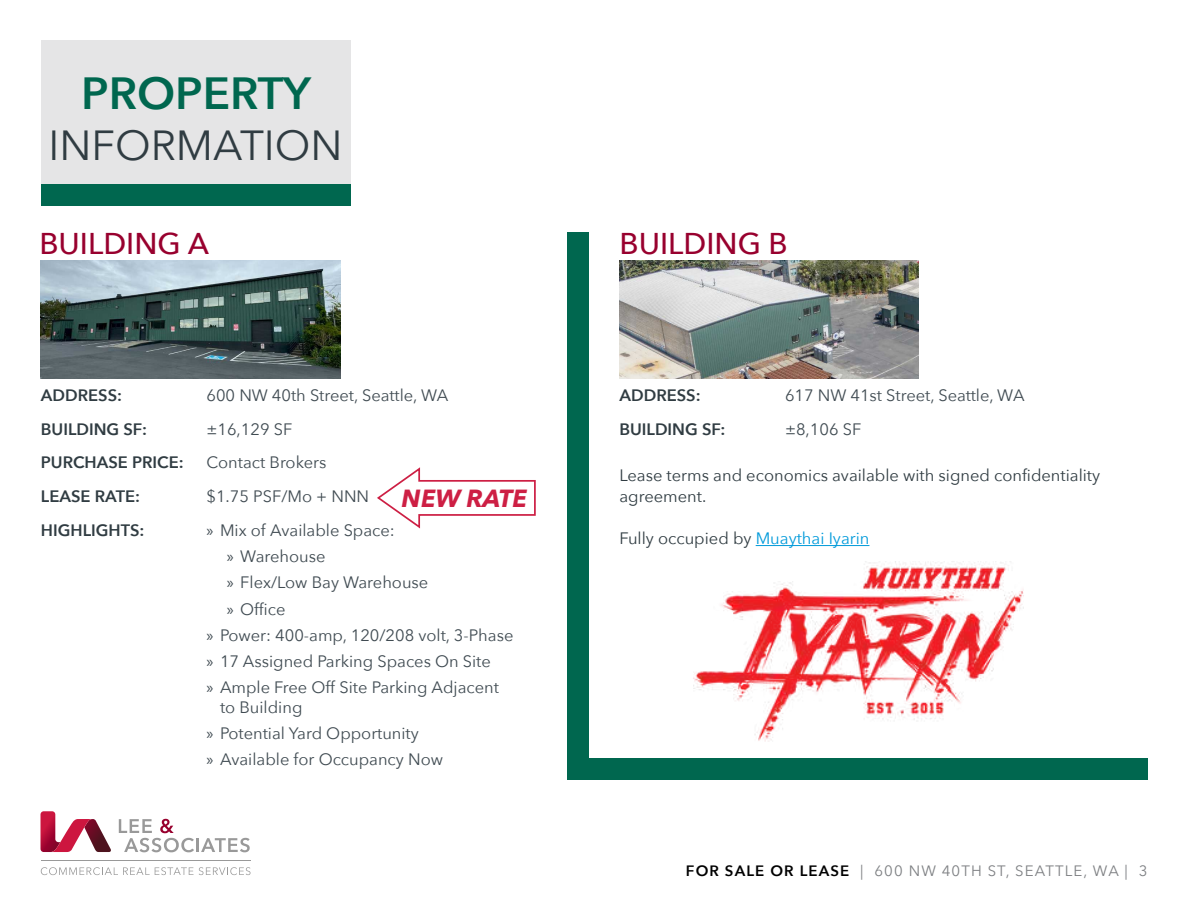
<style>
.page{position:relative;width:1188px;height:918px;background:#fff}
.page>*{position:absolute;margin:0;border:0;box-sizing:border-box;transform-origin:0 0}
.t1{font:600 45px "Avenir Next";color:#00674f}
.t2{font:42px "Avenir Next";color:#303c42}
.t3{font:500 30px "Avenir Next";color:#98002e}
.t4{font:italic 700 24.75px "Avenir Next";color:#cd1f44}
.t5{font:16.5px/26.2px "Avenir Next";color:#404b52}
.t6{font:16.5px/21px "Avenir Next";color:#303c42}
.t7{font:600 16.5px "Avenir Next";color:#303c42}
.t8{font:15px "Avenir Next";letter-spacing:.075em;color:#7e8083}
.s1{font-family:"Myriad Pro"}
.s2{color:#009ada}
.s3{font-weight:600;color:#000}
</style>
<div class="page">
<svg style="left:119px;top:819px;width:75px;height:33px"></svg>
<hr style="left:196px;top:838px;width:3px;height:14px;background:#999">
<svg style="left:201px;top:838px;width:49px;height:14px"></svg>
<svg style="left:40px;top:811px;width:71px;height:41px"></svg>
<svg style="left:41px;top:867px;width:210px;height:8px"></svg>
<hr style="left:41px;top:861px;width:210px;height:1px;background:#999">
<div style="left:41px;top:40px;width:310px;height:155px;background:#e5e5e6"></div>
<div style="left:41px;top:184px;width:310px;height:21px;background:#00674f"></div>
<hr style="left:756px;top:545px;width:113px;height:1px;background:#009ada">
<img style="left:693px;top:561px;width:331px;height:181px">
<img style="left:41px;top:260px;width:299px;height:118px">
<img style="left:620px;top:260px;width:299px;height:118px">
<svg style="left:377px;top:467px;width:159px;height:62px"></svg>
<div style="left:567px;top:232px;width:21px;height:547px;background:#00674f"></div>
<div style="left:579px;top:758px;width:569px;height:22px;background:#00674f"></div>
<h1 class="t1" style="left:81px;top:55px;width:231px">PROPERTY</h1>
<h2 class="t2" style="left:48px;top:110px;width:296px">INFORMATION</h2>
<h3 class="t3" style="left:39px;top:218px;width:171px">BUILDING A</h3>
<h3 class="t3" style="left:620px;top:218px;width:170px">BUILDING B</h3>
<p class="t7" style="left:41px;top:381px;width:83px">ADDRESS:</p>
<p class="t5" style="left:207px;top:381px;width:243px">600 NW 40th Street, Seattle, WA</p>
<p class="t7" style="left:41px;top:415px;width:108px">BUILDING SF:</p>
<p class="t5" style="left:207px;top:415px;width:87px">±16,129 SF</p>
<p class="t7" style="left:41px;top:449px;width:144px">PURCHASE PRICE:</p>
<p class="t5" style="left:207px;top:449px;width:122px">Contact Brokers</p>
<p class="t7" style="left:41px;top:482px;width:101px">LEASE RATE:</p>
<p class="t5" style="left:207px;top:483px;width:164px">$1.75 PSF/Mo + NNN</p>
<p class="t7" style="left:41px;top:516px;width:105px">HIGHLIGHTS:</p>
<p class="t5" style="left:207px;top:516px;width:190px"><span class="s1">»</span> Mix of Available Space:</p>
<p class="t5" style="left:227px;top:543px;width:100px"><span class="s1">»</span> Warehouse</p>
<p class="t5" style="left:227px;top:569px;width:203px"><span class="s1">»</span> Flex/Low Bay Warehouse</p>
<p class="t5" style="left:227px;top:595px;width:60px"><span class="s1">»</span> Office</p>
<p class="t5" style="left:207px;top:621px;width:308px"><span class="s1">»</span> Power: 400-amp, 120/208 volt, 3-Phase</p>
<p class="t5" style="left:207px;top:648px;width:286px"><span class="s1">»</span> 17 Assigned Parking Spaces On Site</p>
<p class="t5" style="left:207px;top:674px;width:294px"><span class="s1">»</span> Ample Free Off Site Parking Adjacent</p>
<p class="t5" style="left:207px;top:693px;width:238px;text-indent:13px">to Building<br><span class="s1">»</span> Potential Yard Opportunity<br><span class="s1">»</span> Available for Occupancy Now</p>
<h3 class="t4" style="left:402px;top:476px;width:127px">NEW RATE</h3>
<p class="t7" style="left:620px;top:381px;width:83px">ADDRESS:</p>
<p class="t5" style="left:785px;top:381px;width:241px">617 NW 41st Street, Seattle, WA</p>
<p class="t7" style="left:620px;top:415px;width:108px">BUILDING SF:</p>
<p class="t5" style="left:785px;top:415px;width:78px">±8,106 SF</p>
<p class="t6" style="left:620px;top:464px;width:482px">Lease terms and economics available with signed confidentiality agreement.</p>
<p class="t6" style="left:620px;top:527px;width:251px">Fully occupied by <span class="s2">Muaythai Iyarin</span></p>
<p class="t8" style="left:686px;top:858px;width:463px"><span class="s3">FOR SALE OR LEASE</span> | 600 NW 40TH ST, SEATTLE, WA | 3</p>
</div>
